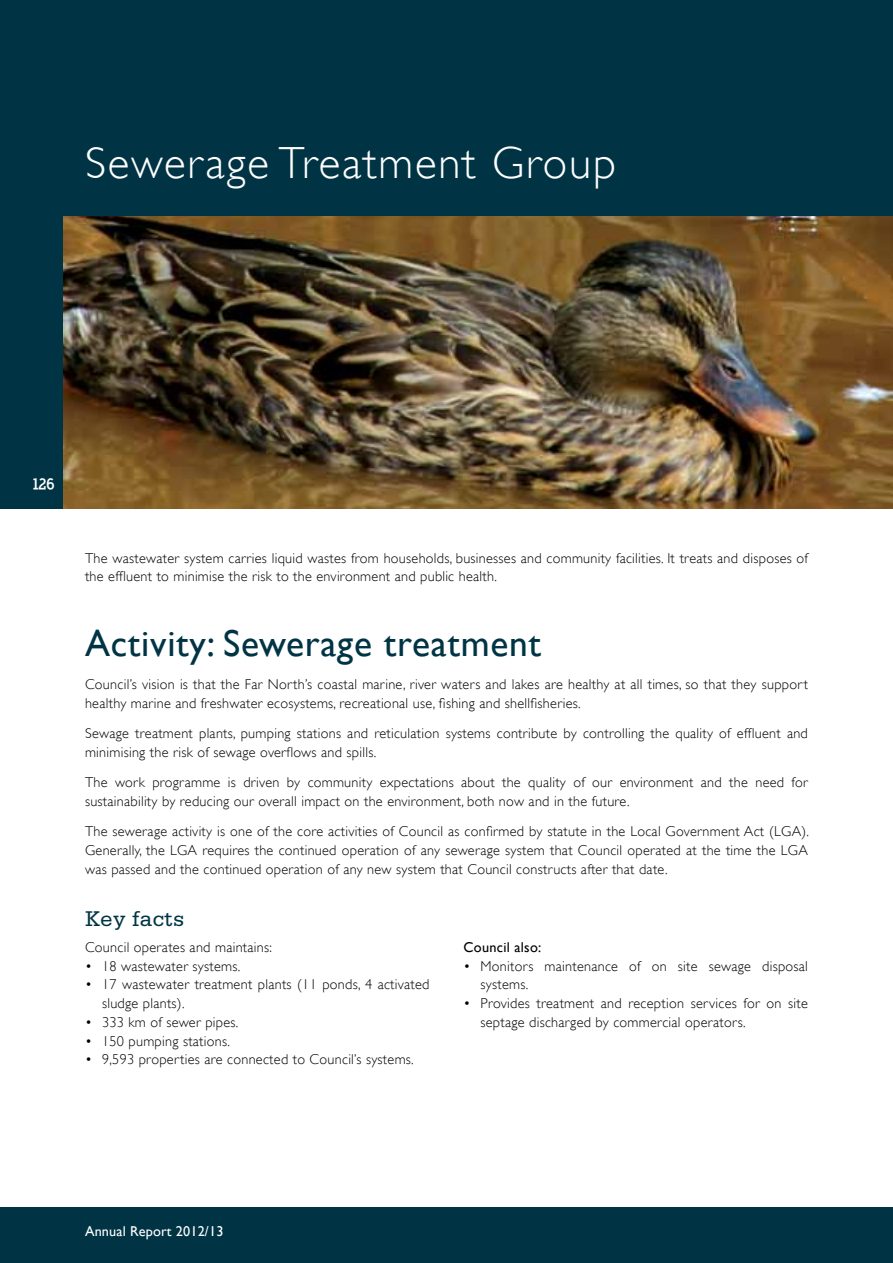
<style>
.page{position:relative;width:893px;height:1263px;background:#fff}
.page>*{position:absolute;margin:0;border:0;box-sizing:border-box;transform-origin:0 0}
.t1{font:300 45px "Gill Sans";letter-spacing:.04em;color:#fff}
.t2{font:37.5px "Gill Sans";letter-spacing:.02em;color:#003445}
.t3{font:22.5px "Serifa Std";letter-spacing:.01em;color:#003445}
.t4{font:900 15px "Nilland";color:#fff}
.t5{font:300 14.25px/18.8px "Gill Sans";letter-spacing:.02em;color:#000}
.t6{font:14.25px "Gill Sans";letter-spacing:.01em;color:#fff}
.t7{font:14.25px "Gill Sans";letter-spacing:.02em;color:#000}
</style>
<div class="page">
<div style="left:0;top:217px;width:64px;height:291px;background:#003445"></div>
<div style="left:0;top:1208px;width:893px;height:55px;background:#003445"></div>
<div style="left:0;top:0;width:893px;height:217px;background:#003445"></div>
<img style="left:64px;top:217px;width:829px;height:291px">
<h1 class="t1" style="left:85px;top:137px;width:532px">Sewerage Treatment Group</h1>
<p class="t4" style="left:32px;top:474px;width:25px">126</p>
<p class="t5" style="left:85px;top:548px;width:724px">The wastewater system carries liquid wastes from households, businesses and community facilities. It treats and disposes of the effluent to minimise the risk to the environment and public health.</p>
<h2 class="t2" style="left:85px;top:621px;width:458px">Activity: Sewerage treatment</h2>
<p class="t5" style="left:85px;top:675px;width:724px">Council’s vision is that the Far North’s coastal marine, river waters and lakes are healthy at all times, so that they support healthy marine and freshwater ecosystems, recreational use, fishing and shellfisheries.</p>
<p class="t5" style="left:85px;top:724px;width:724px">Sewage treatment plants, pumping stations and reticulation systems contribute by controlling the quality of effluent and minimising the risk of sewage overflows and spills.</p>
<p class="t5" style="left:85px;top:773px;width:724px">The work programme is driven by community expectations about the quality of our environment and the need for sustainability by reducing our overall impact on the environment, both now and in the future.</p>
<p class="t5" style="left:85px;top:822px;width:725px;text-align:justify">The sewerage activity is one of the core activities of Council as confirmed by statute in the Local Government Act (LGA).<br>Generally, the LGA requires the continued operation of any sewerage system that Council operated at the time the LGA was passed and the continued operation of any new system that Council constructs after that date.</p>
<h3 class="t3" style="left:85px;top:906px;width:101px">Key facts</h3>
<p class="t5" style="left:85px;top:938px;width:188px">Council operates and maintains:</p>
<p class="t5" style="left:85px;top:956px;width:157px">• 18 wastewater systems.</p>
<p class="t5" style="left:102px;top:975px;width:329px;text-indent:-17px">• 17 wastewater treatment plants (11 ponds, 4 activated sludge plants).</p>
<p class="t5" style="left:85px;top:1013px;width:155px">• 333 km of sewer pipes.</p>
<p class="t5" style="left:85px;top:1031px;width:146px">• 150 pumping stations.</p>
<p class="t5" style="left:85px;top:1050px;width:330px">• 9,593 properties are connected to Council’s systems.</p>
<p class="t7" style="left:463px;top:938px;width:79px">Council also:</p>
<p class="t5" style="left:480px;top:956px;width:329px;text-indent:-17px">• Monitors maintenance of on site sewage disposal systems.</p>
<p class="t5" style="left:480px;top:994px;width:329px;text-indent:-17px">• Provides treatment and reception services for on site septage discharged by commercial operators.</p>
<p class="t6" style="left:85px;top:1223px;width:140px">Annual Report 2012/13</p>
</div>
